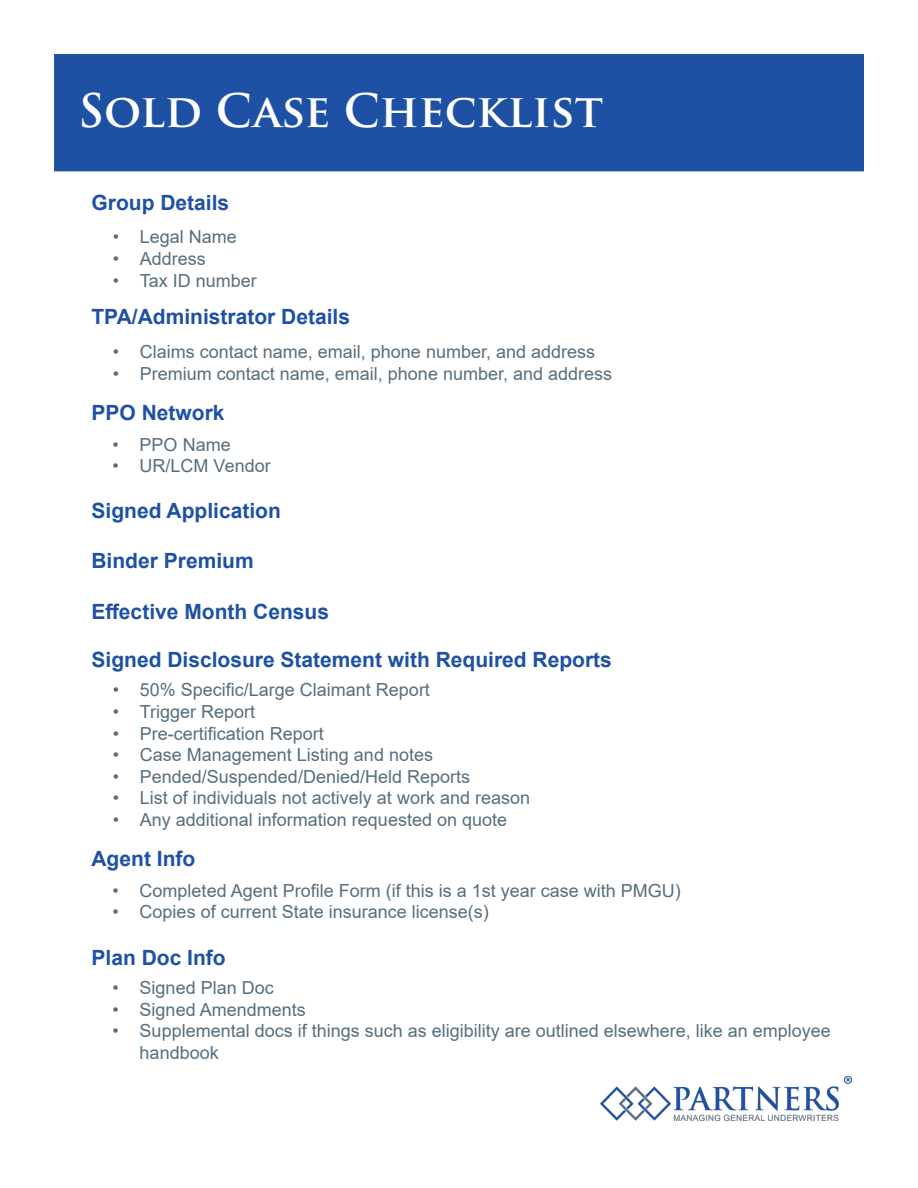
<style>
.page{position:relative;width:918px;height:1188px;background:#fff}
.page>*{position:absolute;margin:0;border:0;box-sizing:border-box;transform-origin:0 0}
.t1{font:700 45px "Trajan Pro";color:#fff}
.t2{font:700 21px "Arial";color:#1e51a4}
.t3{font:18px/21.6px "Arial";color:#566e7e}
</style>
<div class="page">
<div style="left:54px;top:54px;width:810px;height:117px;background:#1e51a4"></div>
<img style="left:600px;top:1075px;width:252px;height:46px">
<p class="t1" style="left:78px;top:82px;width:527px">SOLD CASE CHECKLIST</p>
<p class="t2" style="left:92px;top:188px;width:139px">Group Details</p>
<p class="t3" style="left:113px;top:226px;width:126px">• Legal Name</p>
<p class="t3" style="left:113px;top:248px;width:95px">• Address</p>
<p class="t3" style="left:113px;top:269px;width:146px">• Tax ID number</p>
<p class="t2" style="left:92px;top:302px;width:260px">TPA/Administrator Details</p>
<p class="t3" style="left:113px;top:341px;width:484px">• Claims contact name, email, phone number, and address</p>
<p class="t3" style="left:113px;top:362px;width:501px">• Premium contact name, email, phone number, and address</p>
<p class="t2" style="left:92px;top:397px;width:135px">PPO Network</p>
<p class="t3" style="left:113px;top:434px;width:120px">• PPO Name</p>
<p class="t3" style="left:113px;top:455px;width:160px">• UR/LCM Vendor</p>
<p class="t2" style="left:92px;top:496px;width:191px">Signed Application</p>
<p class="t2" style="left:92px;top:546px;width:164px">Binder Premium</p>
<p class="t2" style="left:92px;top:597px;width:239px">Effective Month Census</p>
<p class="t2" style="left:92px;top:645px;width:522px">Signed Disclosure Statement with Required Reports</p>
<p class="t3" style="left:113px;top:679px;width:319px">• 50% Specific/Large Claimant Report</p>
<p class="t3" style="left:113px;top:701px;width:144px">• Trigger Report</p>
<p class="t3" style="left:113px;top:722px;width:213px">• Pre-certification Report</p>
<p class="t3" style="left:113px;top:744px;width:322px">• Case Management Listing and notes</p>
<p class="t3" style="left:113px;top:766px;width:359px">• Pended/Suspended/Denied/Held Reports</p>
<p class="t3" style="left:113px;top:787px;width:419px">• List of individuals not actively at work and reason</p>
<p class="t3" style="left:113px;top:809px;width:396px">• Any additional information requested on quote</p>
<p class="t2" style="left:92px;top:844px;width:105px">Agent Info</p>
<p class="t3" style="left:113px;top:879px;width:570px">• Completed Agent Profile Form (if this is a 1st year case with PMGU)</p>
<p class="t3" style="left:113px;top:901px;width:378px">• Copies of current State insurance license(s)</p>
<p class="t2" style="left:92px;top:943px;width:136px">Plan Doc Info</p>
<p class="t3" style="left:113px;top:977px;width:163px">• Signed Plan Doc</p>
<p class="t3" style="left:113px;top:999px;width:195px">• Signed Amendments</p>
<p class="t3" style="left:140px;top:1020px;width:693px;text-indent:-27px">• Supplemental docs if things such as eligibility are outlined elsewhere, like an employee handbook</p>
</div>
